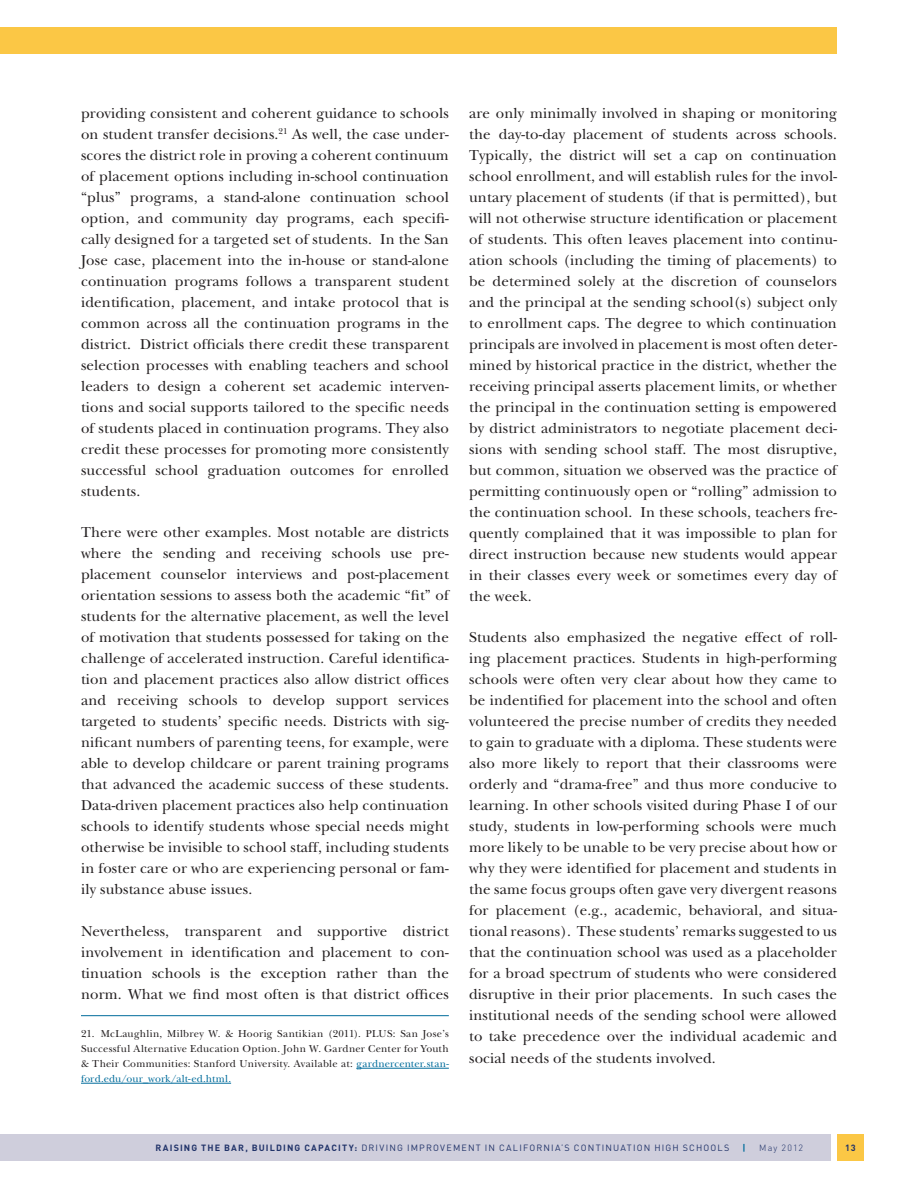
<style>
.page{position:relative;width:918px;height:1188px;background:#fff}
.page>*{position:absolute;margin:0;border:0;box-sizing:border-box;transform-origin:0 0}
.t1{font:15px/21px "New Baskerville Std";letter-spacing:.01em;color:#231f20;text-align:justify}
.t2{font:10.5px/15px "New Baskerville Std";letter-spacing:.015em;color:#231f20;text-align:justify}
.t3{font:9px "DIN";letter-spacing:.135em;color:#213369}
.t4{font:300 9px "DIN";letter-spacing:.125em;color:#213369}
.t5{font:700 9px "DIN";color:#213369}
.t6{font:700 9px "DIN";color:#006c9b}
.s1{color:#006c9b}
.s2{font-weight:700}
</style>
<div class="page">
<div style="left:0;top:1134px;width:830px;height:27px;background:#cfcedc"></div>
<div style="left:837px;top:1134px;width:27px;height:27px;background:#fbc745"></div>
<div style="left:0;top:27px;width:837px;height:27px;background:#fbc745"></div>
<hr style="left:81px;top:1015px;width:368px;height:1px;background:#006c9b">
<hr style="left:356px;top:1068px;width:93px;height:1px;background:#006c9b">
<hr style="left:81px;top:1083px;width:150px;height:1px;background:#006c9b">
<p class="t1" style="left:81px;top:103px;width:369px">providing consistent and coherent guidance to schools on student transfer decisions.<sup>21</sup> As well, the case under&shy;scores the district role in proving a coherent continuum of placement options including in-school continuation “plus” programs, a stand-alone continuation school option, and community day programs, each specifi&shy;cally designed for a targeted set of students. In the San Jose case, placement into the in-house or stand-alone continuation programs follows a transparent student identification, placement, and intake protocol that is common across all the continuation programs in the district. District officials there credit these transparent selection processes with enabling teachers and school leaders to design a coherent set academic interven&shy;tions and social supports tailored to the specific needs of students placed in continuation programs. They also credit these processes for promoting more consistently successful school graduation outcomes for enrolled students.</p>
<p class="t1" style="left:81px;top:522px;width:369px">There were other examples. Most notable are districts where the sending and receiving schools use pre&shy;placement counselor interviews and post-placement orientation sessions to assess both the academic “fit” of students for the alternative placement, as well the level of motivation that students possessed for taking on the challenge of accelerated instruction. Careful identifica&shy;tion and placement practices also allow district offices and receiving schools to develop support services targeted to students’ specific needs. Districts with sig&shy;nificant numbers of parenting teens, for example, were able to develop childcare or parent training programs that advanced the academic success of these students.<br>Data-driven placement practices also help continuation schools to identify students whose special needs might otherwise be invisible to school staff, including students in foster care or who are experiencing personal or fam&shy;ily substance abuse issues.</p>
<p class="t1" style="left:81px;top:920px;width:369px">Nevertheless, transparent and supportive district involvement in identification and placement to con&shy;tinuation schools is the exception rather than the norm. What we find most often is that district offices</p>
<p class="t2" style="left:81px;top:1026px;width:369px">21. McLaughlin, Milbrey W. &amp; Hoorig Santikian (2011). PLUS: San Jose’s Successful Alternative Education Option. John W. Gardner Center for Youth &amp; Their Communities: Stanford University. Available at: <span class="s1">gardnercenter.stan&shy;ford.edu/our_work/alt-ed.html.</span></p>
<p class="t1" style="left:469px;top:103px;width:369px">are only minimally involved in shaping or monitoring the day-to-day placement of students across schools.<br>Typically, the district will set a cap on continuation school enrollment, and will establish rules for the invol&shy;untary placement of students (if that is permitted), but will not otherwise structure identification or placement of students. This often leaves placement into continu&shy;ation schools (including the timing of placements) to be determined solely at the discretion of counselors and the principal at the sending school(s) subject only to enrollment caps. The degree to which continuation principals are involved in placement is most often deter&shy;mined by historical practice in the district, whether the receiving principal asserts placement limits, or whether the principal in the continuation setting is empowered by district administrators to negotiate placement deci&shy;sions with sending school staff. The most disruptive, but common, situation we observed was the practice of permitting continuously open or “rolling” admission to the continuation school. In these schools, teachers fre&shy;quently complained that it was impossible to plan for direct instruction because new students would appear in their classes every week or sometimes every day of the week.</p>
<p class="t1" style="left:469px;top:627px;width:369px">Students also emphasized the negative effect of roll&shy;ing placement practices. Students in high-performing schools were often very clear about how they came to be indentified for placement into the school and often volunteered the precise number of credits they needed to gain to graduate with a diploma. These students were also more likely to report that their classrooms were orderly and “drama-free” and thus more conducive to learning. In other schools visited during Phase I of our study, students in low-performing schools were much more likely to be unable to be very precise about how or why they were identified for placement and students in the same focus groups often gave very divergent reasons for placement (e.g., academic, behavioral, and situa&shy;tional reasons). These students’ remarks suggested to us that the continuation school was used as a placeholder for a broad spectrum of students who were considered disruptive in their prior placements. In such cases the institutional needs of the sending school were allowed to take precedence over the individual academic and social needs of the students involved.</p>
<p class="t3" style="left:155px;top:1142px;width:576px"><span class="s2">RAISING THE BAR, BUILDING CAPACITY:</span> DRIVING I MPROVEMENT IN CALIFORNIA’S CONTINUATION HIGH SCHOOLS</p>
<p class="t6" style="left:742px;top:1142px;width:5px">|</p>
<p class="t4" style="left:759px;top:1142px;width:45px">May 2012</p>
<p class="t5" style="left:845px;top:1142px;width:12px">13</p>
</div>
